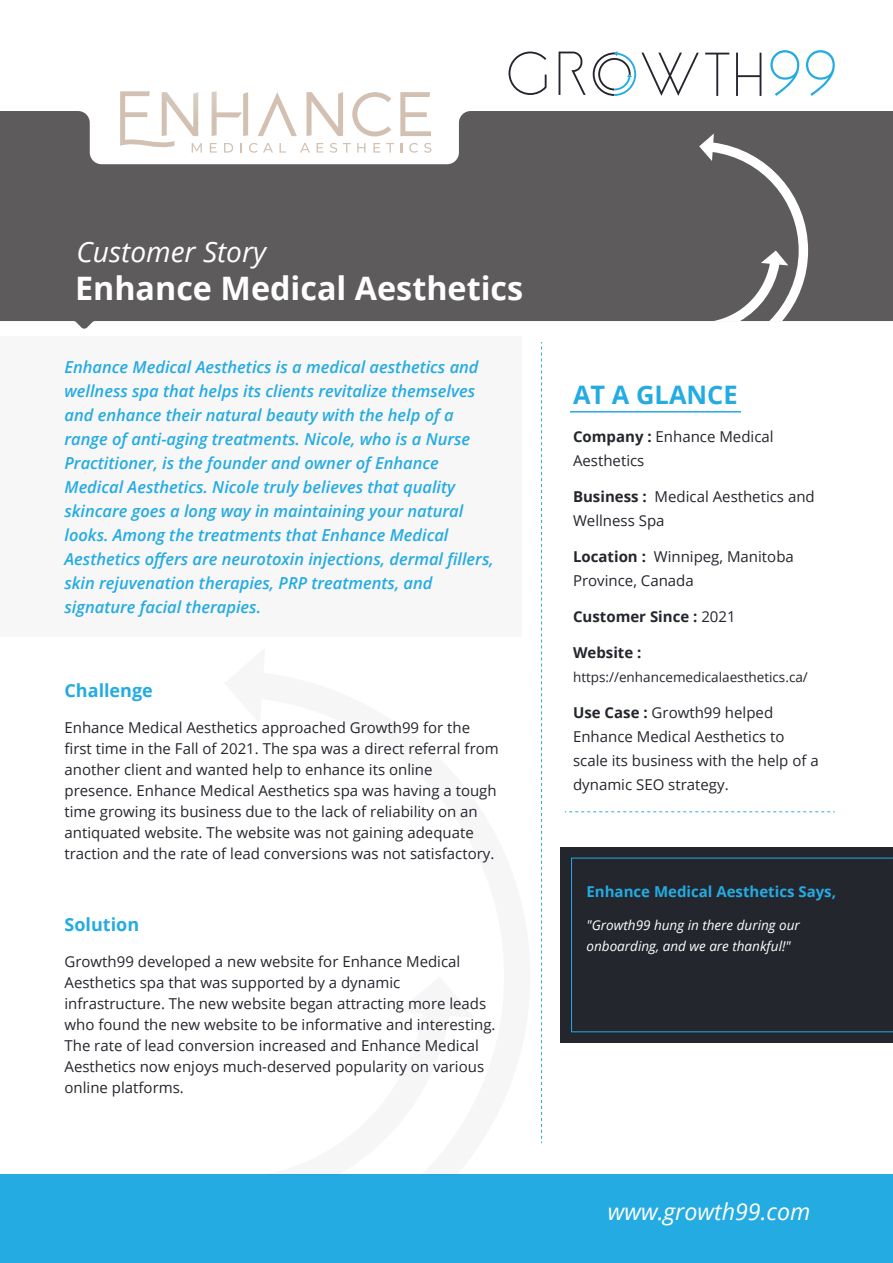
<style>
.page{position:relative;width:893px;height:1263px;background:#fff}
.page>*{position:absolute;margin:0;border:0;box-sizing:border-box;transform-origin:0 0}
.t1{font:700 32.4px "Open Sans";color:#fff}
.t2{font:italic 28.2px "Open Sans";color:#fff}
.t3{font:700 25.5px "Open Sans";color:#24abe2}
.t4{font:italic 23.25px "Open Sans";color:#fff}
.t5{font:700 18px "Open Sans";color:#24abe2}
.t6{font:italic 600 16.5px/24px "Open Sans";color:#24abe2}
.t7{font:15px/21px "Open Sans";color:#24262d}
.t8{font:700 15px "Open Sans";color:#24abe2}
.t9{font:700 15px "Open Sans";color:#24262d}
.t10{font:italic 13.5px/21px "Open Sans";color:#fff}
.t11{font:13.5px "Open Sans";color:#24262d}
.s1{font-weight:700}
.s2{font-weight:400}
</style>
<div class="page">
<svg style="left:0;top:111px;width:893px;height:218px;background:#6e6c6c"></svg>
<div style="left:0;top:1175px;width:893px;height:88px;background:#24abe2"></div>
<svg style="left:265px;top:1174px;width:210px;height:1px"></svg>
<svg style="left:699px;top:134px;width:109px;height:187px;background:#767575"></svg>
<div style="left:560px;top:847px;width:333px;height:196px;background:#24262d"></div>
<div style="left:0;top:337px;width:521px;height:300px;background:#f7f7f7"></div>
<svg style="left:770px;top:50px;width:29px;height:46px"></svg>
<svg style="left:806px;top:50px;width:29px;height:46px"></svg>
<svg style="left:736px;top:53px;width:25px;height:43px"></svg>
<svg style="left:705px;top:53px;width:24px;height:43px"></svg>
<svg style="left:559px;top:52px;width:27px;height:43px"></svg>
<svg style="left:509px;top:52px;width:38px;height:43px"></svg>
<svg style="left:593px;top:51px;width:106px;height:45px"></svg>
<svg style="left:541px;top:342px;width:1px;height:801px"></svg>
<svg style="left:565px;top:811px;width:270px;height:1px"></svg>
<hr style="left:570px;top:411px;width:171px;height:1px;background:#24abe2">
<svg style="left:212px;top:91px;width:36px;height:45px"></svg>
<svg style="left:306px;top:92px;width:37px;height:44px"></svg>
<svg style="left:352px;top:92px;width:39px;height:45px"></svg>
<svg style="left:400px;top:92px;width:31px;height:44px"></svg>
<svg style="left:258px;top:92px;width:39px;height:44px"></svg>
<svg style="left:120px;top:91px;width:82px;height:62px"></svg>
<svg style="left:210px;top:143px;width:7px;height:10px"></svg>
<svg style="left:224px;top:143px;width:9px;height:10px"></svg>
<svg style="left:240px;top:143px;width:2px;height:10px"></svg>
<svg style="left:249px;top:143px;width:24px;height:10px"></svg>
<svg style="left:279px;top:143px;width:7px;height:10px"></svg>
<svg style="left:300px;top:143px;width:10px;height:10px"></svg>
<svg style="left:316px;top:143px;width:7px;height:10px"></svg>
<svg style="left:330px;top:143px;width:7px;height:10px"></svg>
<svg style="left:343px;top:143px;width:8px;height:10px"></svg>
<svg style="left:357px;top:143px;width:8px;height:10px"></svg>
<svg style="left:373px;top:143px;width:7px;height:10px"></svg>
<svg style="left:386px;top:143px;width:8px;height:10px"></svg>
<svg style="left:409px;top:143px;width:9px;height:10px"></svg>
<svg style="left:424px;top:143px;width:7px;height:10px"></svg>
<h2 class="t2" style="left:76px;top:232px;width:191px">Customer Story</h2>
<h1 class="t1" style="left:75px;top:265px;width:450px">Enhance Medical Aesthetics</h1>
<p class="t6" style="left:65px;top:354px;width:431px">Enhance Medical Aesthetics is a medical aesthetics and wellness spa that helps its clients revitalize themselves and enhance their natural beauty with the help of a range of anti-aging treatments. Nicole, who is a Nurse Practitioner, is the founder and owner of Enhance Medical Aesthetics. Nicole truly believes that quality skincare goes a long way in maintaining your natural looks. Among the treatments that Enhance Medical Aesthetics offers are neurotoxin injections, dermal fillers, skin rejuvenation therapies, PRP treatments, and signature facial therapies.</p>
<p class="t5" style="left:65px;top:677px;width:90px">Challenge</p>
<p class="t7" style="left:65px;top:716px;width:436px">Enhance Medical Aesthetics approached Growth99 for the first time in the Fall of 2021. The spa was a direct referral from another client and wanted help to enhance its online presence. Enhance Medical Aesthetics spa was having a tough time growing its business due to the lack of reliability on an antiquated website. The website was not gaining adequate traction and the rate of lead conversions was not satisfactory.</p>
<p class="t5" style="left:65px;top:911px;width:76px">Solution</p>
<p class="t7" style="left:65px;top:950px;width:433px">Growth99 developed a new website for Enhance Medical Aesthetics spa that was supported by a dynamic infrastructure. The new website began attracting more leads who found the new website to be informative and interesting.<br>The rate of lead conversion increased and Enhance Medical Aesthetics now enjoys much-deserved popularity on various online platforms.</p>
<h3 class="t3" style="left:573px;top:376px;width:166px">AT A GLANCE</h3>
<p class="t7" style="left:573px;top:424px;width:202px;line-height:24px"><span class="s1">Company :</span> Enhance Medical<br>Aesthetics</p>
<p class="t7" style="left:573px;top:484px;width:243px;line-height:24px"><span class="s1">Business :</span> Medical Aesthetics and<br>Wellness Spa</p>
<p class="t7" style="left:573px;top:544px;width:222px;line-height:24px"><span class="s1">Location :</span> Winnipeg, Manitoba<br>Province, Canada</p>
<p class="t9" style="left:573px;top:606px;width:164px">Customer Since : <span class="s2">2021</span></p>
<p class="t9" style="left:573px;top:642px;width:70px">Website :</p>
<p class="t11" style="left:573px;top:668px;width:236px">https://enhancemedicalaesthetics.ca/</p>
<p class="t7" style="left:573px;top:700px;width:247px;line-height:24px"><span class="s1">Use Case :</span> Growth99 helped<br>Enhance Medical Aesthetics to scale its business with the help of a dynamic SEO strategy.</p>
<p class="t8" style="left:586px;top:881px;width:251px">Enhance Medical Aesthetics Says,</p>
<p class="t10" style="left:586px;top:914px;width:215px">"Growth99 hung in there during our onboarding, and we are thankful!"</p>
<h3 class="t4" style="left:608px;top:1195px;width:204px">www.growth99.com</h3>
</div>
